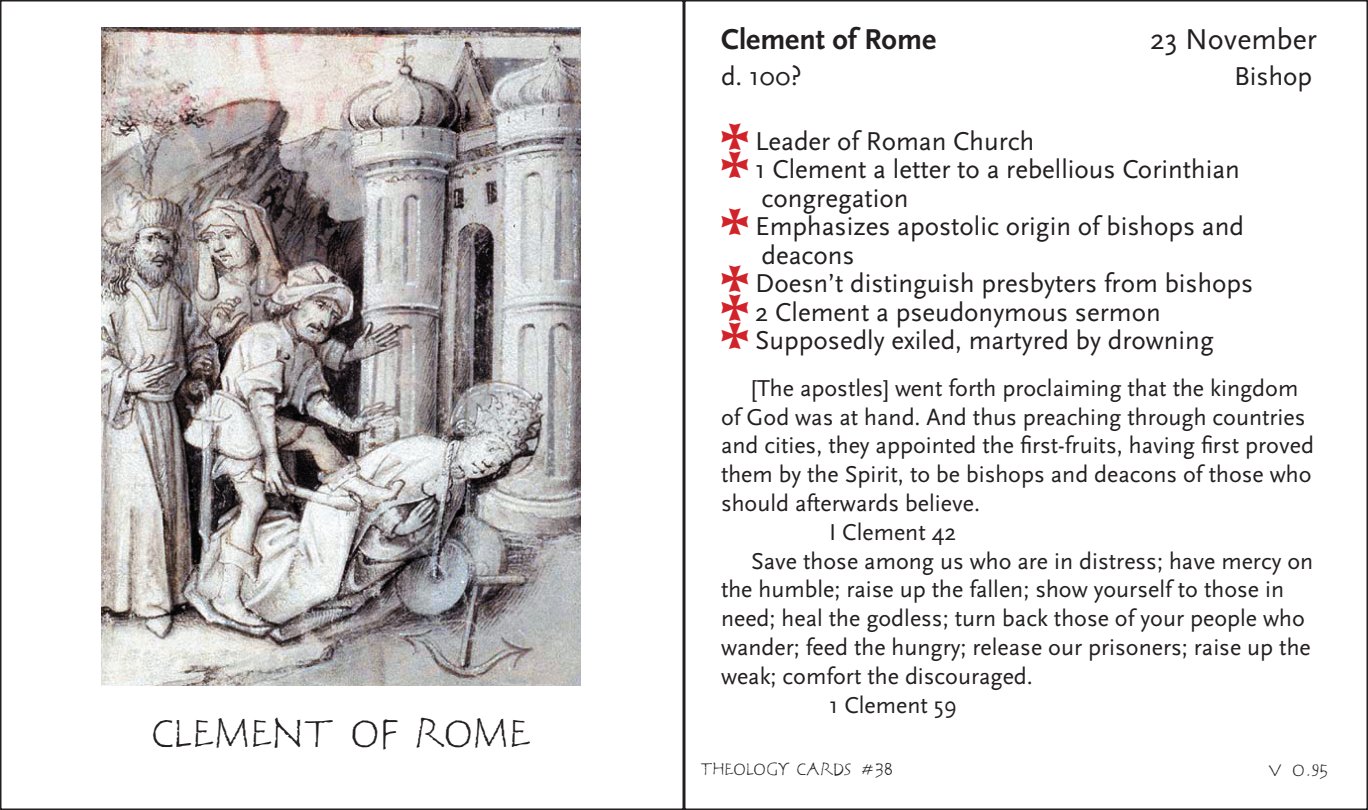
<style>
.page{position:relative;width:1368px;height:810px;background:#fff}
.page>*{position:absolute;margin:0;border:0;box-sizing:border-box;transform-origin:0 0}
.t1{font:42px "Corrodet Classicaps";letter-spacing:-.135em;color:#231f20}
.t2{font:700 30px "Scala Sans";color:#231f20}
.t3{font:30px "Scala Sans";color:#231f20}
.t4{font:27px "Scala Sans";color:#231f20}
.t5{font:24px/28.8px "Scala Sans";color:#231f20}
.t6{font:18px "Corrodet Classicaps";letter-spacing:-.15em;color:#231f20}
.s1{font-family:"Liturgical Gidding Plain";font-size:24px;color:#d1232a}
.s2{font-family:"Roma Cesare"}
</style>
<div class="page">
<img style="left:102px;top:27px;width:479px;height:658px">
<p class="t1" style="left:151px;top:712px;width:387px">CLEMENT OF ROME</p>
<p class="t2" style="left:721px;top:23px;width:217px">Clement of Rome</p>
<p class="t3" style="left:1150px;top:23px;width:168px">23 November</p>
<p class="t4" style="left:721px;top:62px;width:82px">d. 100?</p>
<p class="t4" style="left:1234px;top:62px;width:80px">Bishop</p>
<p class="t4" style="left:721px;top:126px;width:315px"><span class="s1">f</span> Leader of Roman Church</p>
<p class="t4" style="left:721px;top:155px;width:520px"><span class="s1">f</span> 1 Clement a letter to a rebellious Corinthian</p>
<p class="t4" style="left:761px;top:183px;width:149px">congregation</p>
<p class="t4" style="left:721px;top:212px;width:524px"><span class="s1">f</span> Emphasizes apostolic origin of bishops and</p>
<p class="t4" style="left:761px;top:240px;width:95px">deacons</p>
<p class="t4" style="left:721px;top:269px;width:534px"><span class="s1">f</span> Doesn’t distinguish presbyters from bishops</p>
<p class="t4" style="left:721px;top:297px;width:441px"><span class="s1">f</span> 2 Clement a pseudonymous sermon</p>
<p class="t4" style="left:721px;top:326px;width:494px"><span class="s1">f</span> Supposedly exiled, martyred by drowning</p>
<p class="t5" style="left:721px;top:374px;width:595px;text-indent:30px">[The apostles] went forth proclaiming that the kingdom of God was at hand. And thus preaching through countries and cities, they appointed the first-fruits, having first proved them by the Spirit, to be bishops and deacons of those who should afterwards believe.</p>
<p class="t5" style="left:829px;top:518px;width:129px">I Clement 42</p>
<p class="t5" style="left:721px;top:547px;width:594px;text-indent:30px">Save those among us who are in distress; have mercy on the humble; raise up the fallen; show yourself to those in need; heal the godless; turn back those of your people who wander; feed the hungry; release our prisoners; raise up the weak; comfort the discouraged.</p>
<p class="t5" style="left:829px;top:691px;width:129px">1 Clement 59</p>
<p class="t6" style="left:700px;top:760px;width:197px">THEOLOGY CARDS <span class="s2">#</span>38</p>
<p class="t6" style="left:1268px;top:761px;width:64px">V 0.95</p>
</div>
